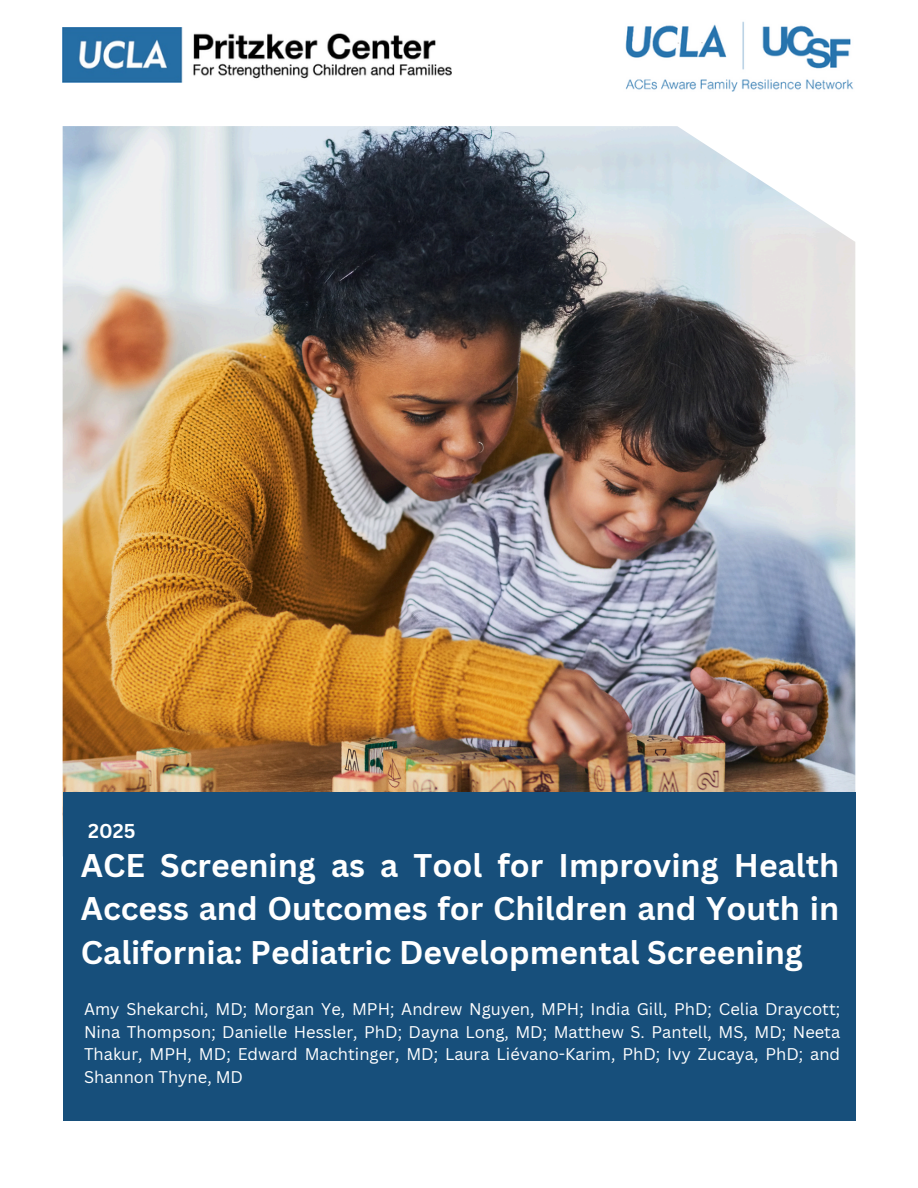
<style>
.page{position:relative;width:918px;height:1188px;background:#fff}
.page>*{position:absolute;margin:0;border:0;box-sizing:border-box;transform-origin:0 0}
.t1{font:700 31.95px/43.8px "Canva Sans";color:#fff;text-align:justify}
.t2{font:700 19.5px "Canva Sans";color:#fff}
.t3{font:16.5px/22.5px "Canva Sans";color:#fff;text-align:justify}
</style>
<div class="page">
<img style="left:63px;top:126px;width:792px;height:666px">
<div style="left:63px;top:792px;width:792px;height:328px;background:#174f7b"></div>
<img style="left:625px;top:21px;width:229px;height:70px">
<img style="left:63px;top:27px;width:389px;height:56px">
<h1 class="t2" style="left:88px;top:817px;width:49px">2025</h1>
<p class="t1" style="left:81px;top:842px;width:760px">ACE Screening as a Tool for Improving Health Access and Outcomes for Children and Youth in California: Pediatric Developmental Screening</p>
<p class="t3" style="left:84px;top:998px;width:758px">Amy Shekarchi, MD; Morgan Ye, MPH; Andrew Nguyen, MPH; India Gill, PhD; Celia Draycott; Nina Thompson; Danielle Hessler, PhD; Dayna Long, MD; Matthew S. Pantell, MS, MD; Neeta Thakur, MPH, MD; Edward Machtinger, MD; Laura Liévano-Karim, PhD; Ivy Zucaya, PhD; and Shannon Thyne, MD</p>
</div>
